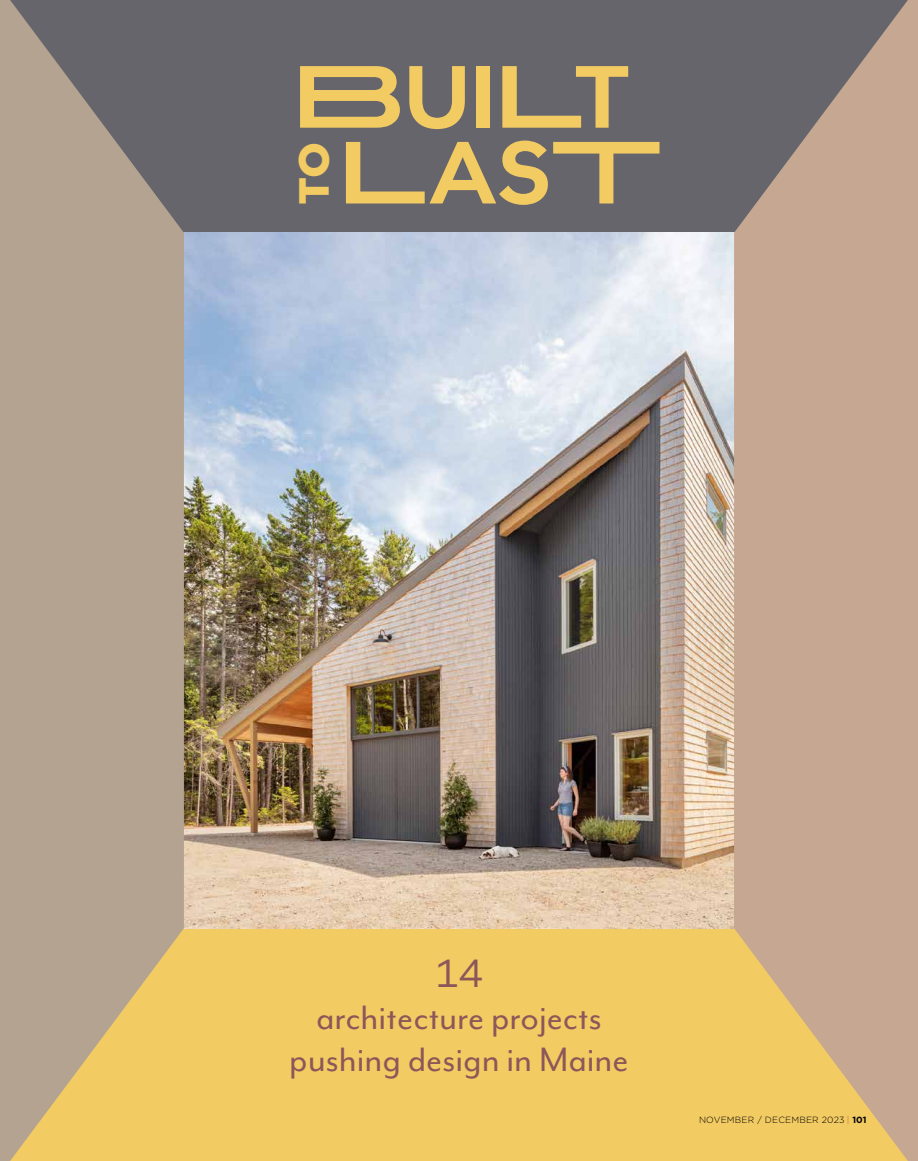
<style>
.page{position:relative;width:918px;height:1161px;background:#fff}
.page>*{position:absolute;margin:0;border:0;box-sizing:border-box;transform-origin:0 0}
.t1{font:700 86.25px "Widescreen Mixed";color:#f3cb63}
.t2{font:900 41.1px "Widescreen Mixed";color:#f3cb63}
.t3{font:39px/42px "Mr Eaves Mod OT";color:#8c5759;text-align:center}
.t4{font:39px "Widescreen Mixed";color:#8c5759}
.t5{font:300 9px "Gotham";letter-spacing:.02em;color:#000}
.s1{color:#c15c2a}
.s2{font-weight:700}
</style>
<div class="page">
<div style="left:0;top:928px;width:918px;height:233px;background:#f3cb63"></div>
<div style="left:0;top:0;width:918px;height:233px;background:#66656b"></div>
<img style="left:184px;top:233px;width:550px;height:695px">
<svg style="left:0;top:0;width:184px;height:1161px;fill:#b3a390"></svg>
<svg style="left:734px;top:0;width:184px;height:1161px;fill:#c6a791"></svg>
<h1 class="t1" style="left:294px;top:39px;width:337px">BUILT</h1>
<p class="t2" style="left:286px;top:204px;width:63px;rotate:-90deg">TO</p>
<h1 class="t1" style="left:340px;top:114px;width:323px">LAST</h1>
<p class="t4" style="left:434px;top:947px;width:51px">14</p>
<p class="t3" style="left:289px;top:996px;width:341px">architecture projects pushing design in Maine</p>
<p class="t5" style="left:699px;top:1114px;width:169px">NOVEMBER / DECEMBER 2023 <span class="s1">|</span> <span class="s2">101</span></p>
</div>
